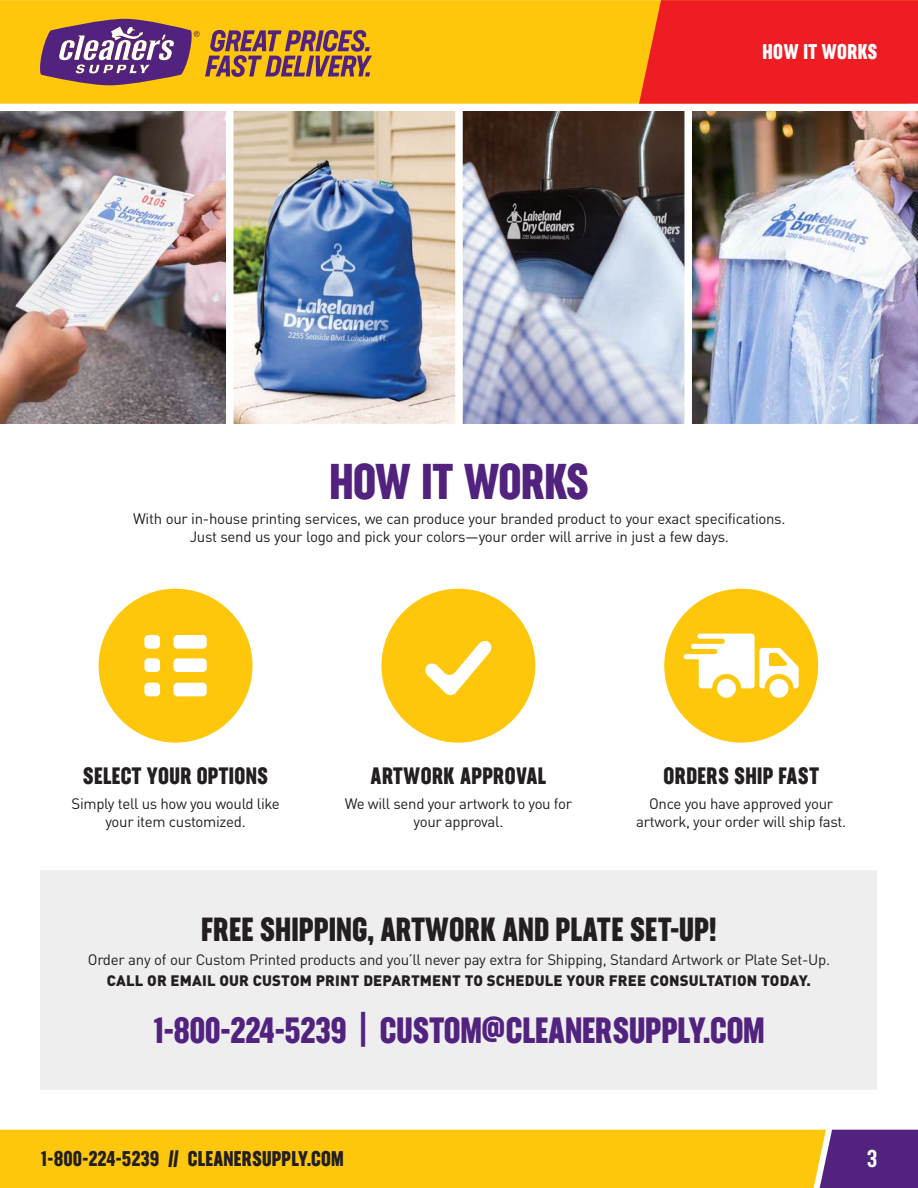
<style>
.page{position:relative;width:918px;height:1188px;background:#fff}
.page>*{position:absolute;margin:0;border:0;box-sizing:border-box;transform-origin:0 0}
.Feature_Headline{font:700 49.5px "Neusa Next CS Compact";letter-spacing:-.01em;color:#52227f}
.Secondary_Headline{font:700 36px "Neusa Next CS Compact";letter-spacing:-.005em;color:#52227f}
.Secondary_Headline-2{font:700 33px "Neusa Next CS Compact";color:#231f20}
.t1{font:500 24px "Neusa Next CS Compact";color:#fff}
.Feature_Headline-2{font:700 23.4px "Neusa Next CS Compact";letter-spacing:.015em;color:#231f20}
.t2{font:700 21px "Neusa Next CS Compact";letter-spacing:.01em;color:#231f20}
.t3{font:700 21px "Neusa Next CS Compact";letter-spacing:.015em;color:#fff}
.Body_Copy{font:15px/18px "DINOT";letter-spacing:-.02em;color:#231f20;text-align:center}
.email_body_black{font:15px/18px "DINOT";letter-spacing:-.02em;color:#231f20;text-align:center}
.Body_Copy-2{font:900 15px "DINOT";letter-spacing:.01em;color:#231f20}
.s1{font-weight:500}
</style>
<div class="page">
<div style="left:0;top:0;width:639px;height:104px;background:#fec70c"></div>
<svg style="left:40px;top:19px;width:332px;height:66px;background:#ad7d52"></svg>
<div style="left:826px;top:1130px;width:92px;height:58px;background:#52227f"></div>
<div style="left:0;top:1130px;width:826px;height:58px;background:#fec70c"></div>
<div style="left:639px;top:0;width:279px;height:104px;background:#ee1d23"></div>
<div style="left:96px;top:587px;width:159px;height:158px;background:#fec70c;border-radius:50%"></div>
<div style="left:94px;top:584px;width:163px;height:163px;border:4px solid #fff;border-radius:50%"></div>
<div style="left:144px;top:683px;width:16px;height:13px;background:#fff;border-radius:4px"></div>
<div style="left:144px;top:658px;width:16px;height:14px;background:#fff;border-radius:4px"></div>
<div style="left:144px;top:635px;width:16px;height:14px;background:#fff;border-radius:4px"></div>
<div style="left:174px;top:658px;width:33px;height:14px;background:#fff;border-radius:4px"></div>
<div style="left:174px;top:635px;width:33px;height:14px;background:#fff;border-radius:4px"></div>
<div style="left:174px;top:683px;width:33px;height:13px;background:#fff;border-radius:4px"></div>
<div style="left:379px;top:587px;width:159px;height:158px;background:#fec70c;border-radius:50%"></div>
<div style="left:377px;top:584px;width:163px;height:163px;border:4px solid #fff;border-radius:50%"></div>
<svg style="left:425px;top:640px;width:67px;height:56px"></svg>
<div style="left:662px;top:587px;width:158px;height:158px;background:#fec70c;border-radius:50%"></div>
<div style="left:660px;top:584px;width:162px;height:163px;border:4px solid #fff;border-radius:50%"></div>
<div style="left:770px;top:679px;width:18px;height:19px;background:#fff;border-radius:50%"></div>
<div style="left:717px;top:679px;width:19px;height:19px;background:#fff;border-radius:50%"></div>
<svg style="left:684px;top:634px;width:115px;height:54px"></svg>
<div style="left:40px;top:870px;width:838px;height:220px;background:#eeeeef"></div>
<img style="left:234px;top:111px;width:221px;height:312px">
<svg style="left:463px;top:111px;width:221px;height:312px;background:#888894"></svg>
<img style="left:0;top:111px;width:226px;height:312px">
<img style="left:692px;top:111px;width:225px;height:312px">
<p class="t3" style="left:763px;top:39px;width:116px">HOW IT WORKS</p>
<p class="Feature_Headline" style="left:329px;top:450px;width:261px">HOW IT WORKS</p>
<p class="Body_Copy" style="left:133px;top:509px;width:654px">With our in-house printing services, we can produce your branded product to your exact specifications.<br>Just send us your logo and pick your colors—your order will arrive in just a few days.</p>
<p class="Feature_Headline-2" style="left:83px;top:761px;width:187px">SELECT YOUR OPTIONS</p>
<p class="email_body_black" style="left:72px;top:794px;width:210px">Simply tell us how you would like your item customized.</p>
<p class="Feature_Headline-2" style="left:371px;top:761px;width:177px">ARTWORK APPROVAL</p>
<p class="email_body_black" style="left:345px;top:794px;width:229px">We will send your artwork to you for your approval.</p>
<p class="Feature_Headline-2" style="left:663px;top:761px;width:157px">ORDERS SHIP FAST</p>
<p class="email_body_black" style="left:636px;top:794px;width:212px">Once you have approved your artwork, your order will ship fast.</p>
<p class="Secondary_Headline-2" style="left:201px;top:908px;width:517px">FREE SHIPPING, ARTWORK AND PLATE SET-UP!</p>
<p class="Body_Copy" style="left:88px;top:951px;width:744px">Order any of our Custom Printed products and you’ll never pay extra for Shipping, Standard Artwork or Plate Set-Up.</p>
<p class="Body_Copy-2" style="left:107px;top:971px;width:706px">CALL OR EMAIL OUR CUSTOM PRINT DEPARTMENT TO SCHEDULE YOUR FREE CONSULTATION TODAY.</p>
<p class="Secondary_Headline" style="left:153px;top:1007px;width:613px">1-800-224-5239 <span class="s1">|</span> CUSTOM<span class="s1">@</span>CLEANERSUPPLY.COM</p>
<p class="t2" style="left:40px;top:1146px;width:305px">1-800-224-5239 // CLEANERSUPPLY.COM</p>
<p class="t1" style="left:867px;top:1144px;width:12px">3</p>
</div>
